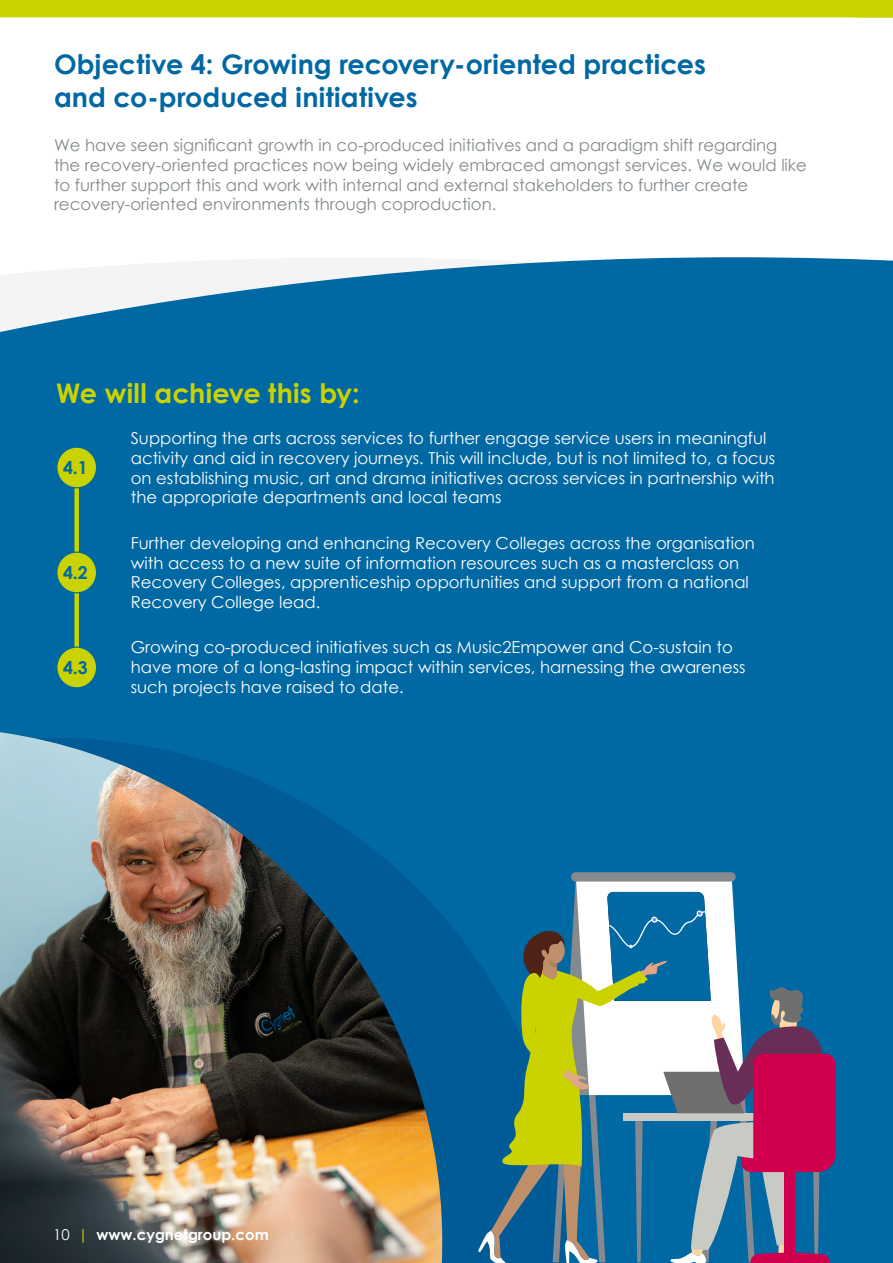
<style>
.page{position:relative;width:893px;height:1263px;background:#fff}
.page>*{position:absolute;margin:0;border:0;box-sizing:border-box;transform-origin:0 0}
.t1{font:700 27px/32.4px "Century Gothic";color:#0068a3}
.t2{font:700 27px "Century Gothic";letter-spacing:.005em;color:#cad200}
.t3{font:700 17.7px "Century Gothic";color:#0068a3}
.t4{font:16.5px/19.8px "Century Gothic";color:#fff}
.t5{font:16.5px/19.8px "Century Gothic";color:#848a8e}
.t6{font:700 15px "Century Gothic";color:#fff}
.s1{font-weight:400}
.s2{font-weight:400;color:#cad200}
</style>
<div class="page">
<div style="left:0;top:257px;width:893px;height:1006px;background:#0068a3"></div>
<div style="left:0;top:0;width:893px;height:17px;background:#cad200"></div>
<div style="left:74px;top:464px;width:5px;height:210px;background:#cad200"></div>
<div style="left:57px;top:447px;width:40px;height:41px;background:#cad200;border-radius:50%"></div>
<div style="left:56px;top:447px;width:41px;height:41px;border:1px solid #0068a3;border-radius:50%"></div>
<div style="left:57px;top:552px;width:40px;height:41px;background:#cad200;border-radius:50%"></div>
<div style="left:56px;top:552px;width:41px;height:41px;border:1px solid #0068a3;border-radius:50%"></div>
<div style="left:57px;top:647px;width:40px;height:41px;background:#cad200;border-radius:50%"></div>
<div style="left:56px;top:647px;width:41px;height:41px;border:1px solid #0068a3;border-radius:50%"></div>
<svg style="left:442px;top:738px;width:126px;height:525px;background:#00639e"></svg>
<div style="left:571px;top:872px;width:165px;height:9px;background:#848a8e;border-radius:5px"></div>
<svg style="left:478px;top:877px;width:358px;height:386px"></svg>
<img style="left:0;top:732px;width:442px;height:531px">
<h1 class="t1" style="left:54px;top:47px;width:653px">Objective 4: Growing recovery-oriented practices and co-produced initiatives</h1>
<p class="t5" style="left:54px;top:135px;width:754px">We have seen significant growth in co-produced initiatives and a paradigm shift regarding the recovery-oriented practices now being widely embraced amongst services. We would like to further support this and work with internal and external stakeholders to further create recovery-oriented environments through coproduction.</p>
<h1 class="t2" style="left:56px;top:373px;width:305px">We will achieve this by:</h1>
<p class="t4" style="left:131px;top:428px;width:646px">Supporting the arts across services to further engage service users in meaningful activity and aid in recovery journeys. This will include, but is not limited to, a focus on establishing music, art and drama initiatives across services in partnership with the appropriate departments and local teams</p>
<p class="t4" style="left:131px;top:533px;width:626px">Further developing and enhancing Recovery Colleges across the organisation with access to a new suite of information resources such as a masterclass on Recovery Colleges, apprenticeship opportunities and support from a national Recovery College lead.</p>
<p class="t4" style="left:131px;top:637px;width:616px">Growing co-produced initiatives such as Music2Empower and Co-sustain to have more of a long-lasting impact within services, harnessing the awareness such projects have raised to date.</p>
<p class="t3" style="left:63px;top:454px;width:26px">4.1</p>
<p class="t3" style="left:63px;top:559px;width:26px">4.2</p>
<p class="t3" style="left:63px;top:654px;width:26px">4.3</p>
<p class="t6" style="left:53px;top:1223px;width:217px"><span class="s1">10</span> <span class="s2">|</span> www.cygnetgroup.com</p>
</div>
